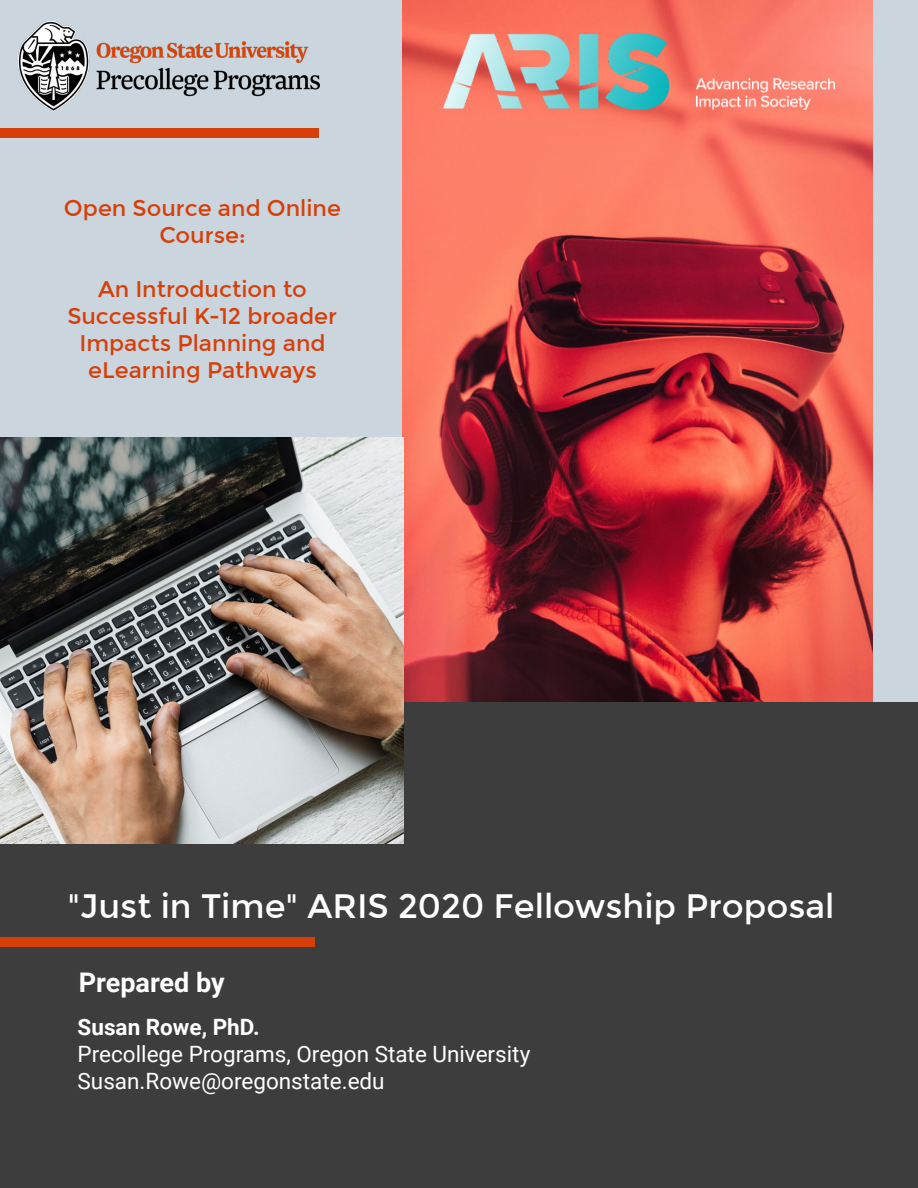
<style>
.page{position:relative;width:918px;height:1188px;background:#cad5de}
.page>*{position:absolute;margin:0;border:0;box-sizing:border-box;transform-origin:0 0}
.t1{font:33.75px "Montserrat";color:#fff}
.t2{font:700 27px "Roboto";color:#fff}
.t3{font:22.5px/27px "Montserrat";color:#d73f09;text-align:center}
.t4{font:22.5px/27px "Roboto";color:#fff}
.t5{font:700 22.5px "Roboto";color:#fff}
</style>
<div class="page">
<img style="left:403px;top:0;width:470px;height:702px">
<div style="left:0;top:702px;width:918px;height:486px;background:#3d3d3d"></div>
<img style="left:0;top:438px;width:404px;height:406px">
<div style="left:0;top:937px;width:315px;height:9px;background:#d73f09"></div>
<img style="left:18px;top:21px;width:302px;height:90px">
<img style="left:436px;top:27px;width:404px;height:88px">
<div style="left:0;top:128px;width:318px;height:9px;background:#d73f09"></div>
<p class="t3" style="left:64px;top:195px;width:279px">Open Source and Online<br>Course:</p>
<p class="t3" style="left:67px;top:276px;width:271px">An Introduction to<br>Successful K-12 broader<br>Impacts Planning and eLearning Pathways</p>
<h1 class="t1" style="left:68px;top:888px;width:769px">"Just in Time" ARIS 2020 Fellowship Proposal</h1>
<p class="t2" style="left:79px;top:964px;width:148px">Prepared by</p>
<p class="t5" style="left:78px;top:1011px;width:184px">Susan Rowe, PhD.</p>
<p class="t4" style="left:78px;top:1040px;width:454px">Precollege Programs, Oregon State University<br>Susan.Rowe@oregonstate.edu</p>
</div>
